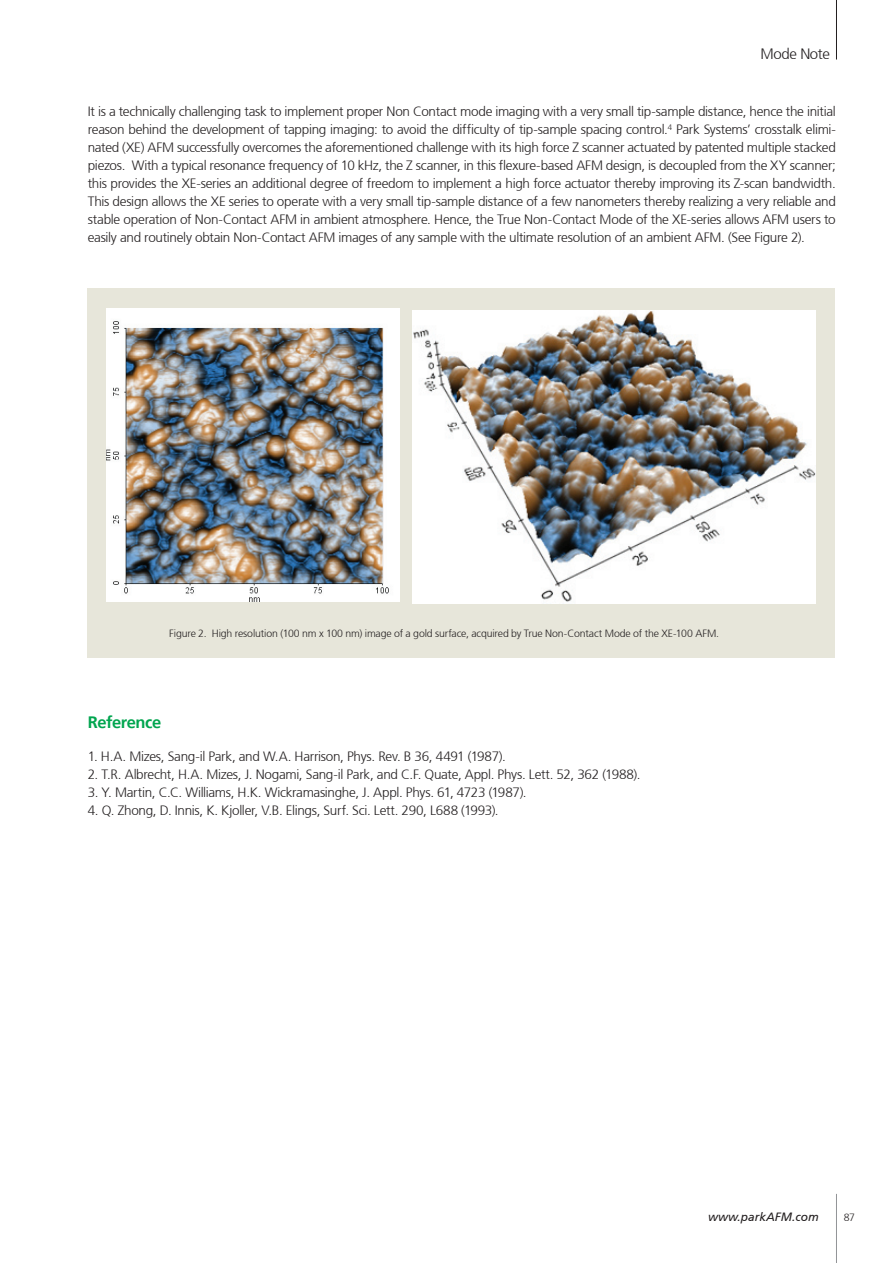
<style>
.page{position:relative;width:893px;height:1263px;background:#fff}
.page>*{position:absolute;margin:0;border:0;box-sizing:border-box;transform-origin:0 0}
.t1{font:700 16.5px "Frutiger 65";letter-spacing:-.025em;color:#00a54f}
.t2{font:300 15px "Frutiger 45";letter-spacing:-.025em;color:#231f20}
.t3{font:300 13.5px/18px "Frutiger 45";letter-spacing:-.025em;color:#231f20;text-align:justify}
.t4{font:italic 12px "Frutiger 56";color:#231f20}
.t5{font:300 10.5px "Frutiger 45";letter-spacing:-.01em;color:#231f20}
</style>
<div class="page">
<hr style="left:836px;top:0;width:1px;height:60px;background:#231f20">
<hr style="left:836px;top:1194px;width:1px;height:69px;background:#939598">
<div style="left:88px;top:289px;width:747px;height:369px;background:#e7e6da"></div>
<img style="left:106px;top:308px;width:294px;height:293px">
<img style="left:413px;top:310px;width:403px;height:293px">
<p class="t2" style="left:760px;top:46px;width:71px">Mode Note</p>
<p class="t3" style="left:88px;top:103px;width:750px">It is a technically challenging task to implement proper Non Contact mode imaging with a very small tip-sample distance, hence the initial reason behind the development of tapping imaging: to avoid the difficulty of tip-sample spacing control.<sup>4</sup> Park Systems’ crosstalk elimi&shy;nated (XE) AFM successfully overcomes the aforementioned challenge with its high force Z scanner actuated by patented multiple stacked piezos. With a typical resonance frequency of 10 kHz, the Z scanner, in this flexure-based AFM design, is decoupled from the XY scanner; this provides the XE-series an additional degree of freedom to implement a high force actuator thereby improving its Z-scan bandwidth.<br>This design allows the XE series to operate with a very small tip-sample distance of a few nanometers thereby realizing a very reliable and stable operation of Non-Contact AFM in ambient atmosphere. Hence, the True Non-Contact Mode of the XE-series allows AFM users to easily and routinely obtain Non-Contact AFM images of any sample with the ultimate resolution of an ambient AFM. (See Figure 2).</p>
<p class="t5" style="left:169px;top:628px;width:551px">Figure 2. High resolution (100 nm x 100 nm) image of a gold surface, acquired by True Non-Contact Mode of the XE-100 AFM.</p>
<p class="t1" style="left:88px;top:712px;width:75px">Reference</p>
<p class="t3" style="left:88px;top:747px;width:420px">1. H.A. Mizes, Sang-il Park, and W.A. Harrison, Phys. Rev. B 36, 4491 (1987).</p>
<p class="t3" style="left:88px;top:765px;width:554px">2. T.R. Albrecht, H.A. Mizes, J. Nogami, Sang-il Park, and C.F. Quate, Appl. Phys. Lett. 52, 362 (1988).</p>
<p class="t3" style="left:88px;top:783px;width:440px">3. Y. Martin, C.C. Williams, H.K. Wickramasinghe, J. Appl. Phys. 61, 4723 (1987).</p>
<p class="t3" style="left:88px;top:801px;width:413px">4. Q. Zhong, D. Innis, K. Kjoller, V.B. Elings, Surf. Sci. Lett. 290, L688 (1993).</p>
<p class="t4" style="left:708px;top:1210px;width:112px">www.parkAFM.com</p>
<p class="t5" style="left:844px;top:1212px;width:13px">87</p>
</div>
